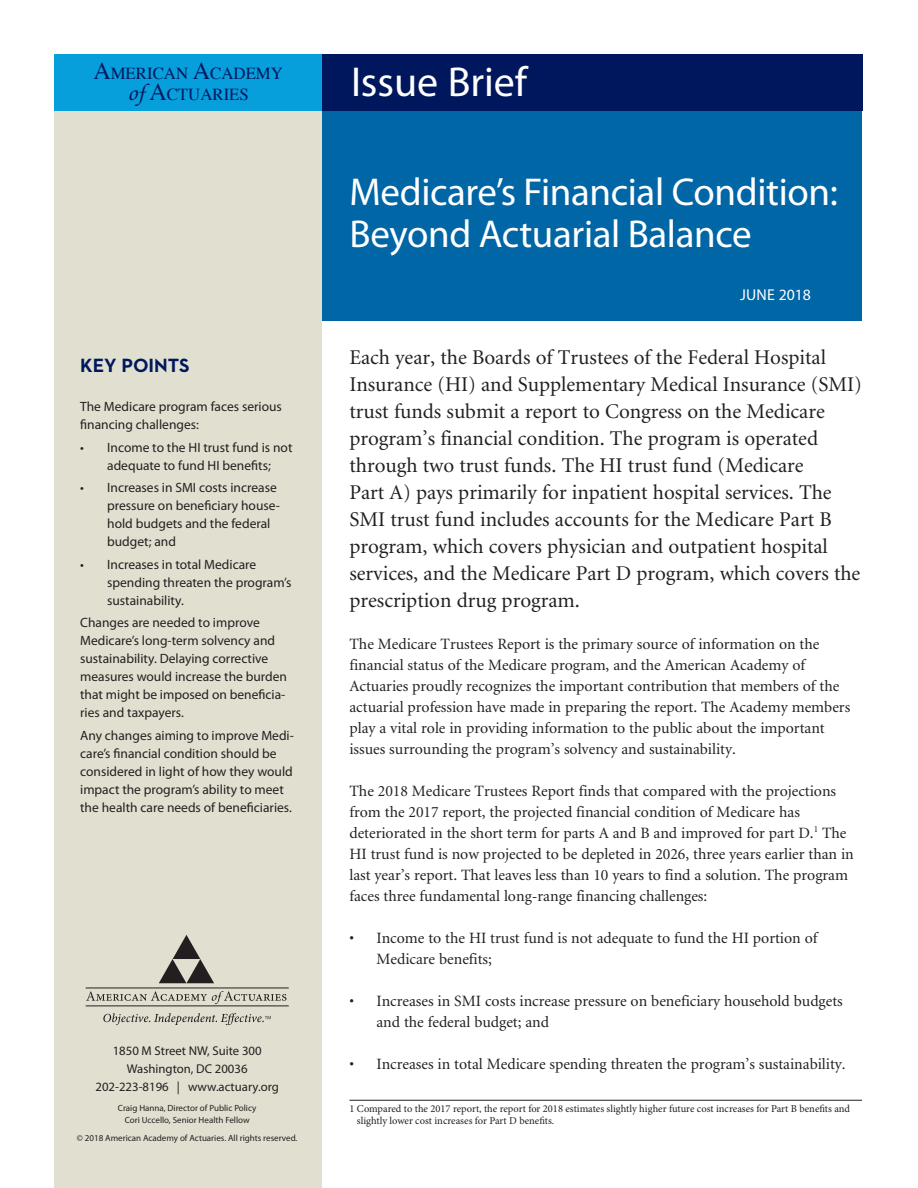
<style>
.page{position:relative;width:918px;height:1188px;background:#fff}
.page>*{position:absolute;margin:0;border:0;box-sizing:border-box;transform-origin:0 0}
.t1{font:42px "Myriad Pro";color:#fff}
.white_banner_head{font:39px/42px "Myriad Pro";letter-spacing:-.01em;color:#fff}
.opening_paragraph{font:21px/27px "Minion";color:#231f20}
.subhead{font:700 19.5px "Neutraface 2 Text";color:#00175d}
.t2{font:16.8px/21px "Times";color:#00175d;text-align:center}
.text{font:15.75px/21px "Minion";color:#231f20}
.text-2{font:15.75px "Myriad Pro";letter-spacing:.01em;color:#fff}
.key_points{font:13.5px/18px "Myriad Pro";color:#231f20}
.t3{font:12.75px/18px "Myriad Pro";color:#231f20;text-align:center}
.footnote_with_rule_a{font:10.5px/12px "Minion Pro";color:#231f20}
.t4{font:9px/12px "Myriad Pro";color:#231f20;text-align:center}
.s1{font-size:24px}
.s2{font-family:"Zapf Chancery";font-weight:500;font-style:italic;font-size:24px}
</style>
<div class="page">
<div style="left:306px;top:101px;width:556px;height:219px;background:#0066a6"></div>
<div style="left:54px;top:107px;width:268px;height:1081px;background:#e1e0d0"></div>
<svg style="left:159px;top:935px;width:55px;height:48px"></svg>
<svg style="left:86px;top:991px;width:200px;height:13px"></svg>
<hr style="left:86px;top:988px;width:203px;height:1px;background:#231f20">
<hr style="left:86px;top:1006px;width:203px;height:1px;background:#231f20">
<svg style="left:103px;top:1013px;width:168px;height:12px"></svg>
<div style="left:54px;top:54px;width:268px;height:57px;background:#069edb"></div>
<div style="left:322px;top:54px;width:541px;height:57px;background:#00175d"></div>
<hr style="left:349px;top:1100px;width:513px;height:1px;background:#231f20">
<p class="t2" style="left:93px;top:62px;width:191px"><span class="s1">A</span>MERICAN <span class="s1">A</span>CADEMY <span class="s2">of</span> <span class="s1">A</span>CTUARIES</p>
<h1 class="t1" style="left:351px;top:56px;width:178px">Issue Brief</h1>
<p class="white_banner_head" style="left:349px;top:171px;width:490px">Medicare’s Financial Condition:<br>Beyond Actuarial Balance</p>
<p class="subhead" style="left:80px;top:352px;width:111px">KEY POINTS</p>
<p class="key_points" style="left:80px;top:397px;width:203px">The Medicare program faces serious financing challenges:</p>
<p class="key_points" style="left:80px;top:438px;width:214px;text-align:center">• Income to the HI trust fund is not adequate to fund HI benefits;</p>
<p class="key_points" style="left:107px;top:478px;width:174px;text-indent:-27px">• Increases in SMI costs increase pressure on beneficiary house&shy;hold budgets and the federal budget; and</p>
<p class="key_points" style="left:107px;top:555px;width:186px;text-indent:-27px">• Increases in total Medicare spending threaten the program’s sustainability.</p>
<p class="key_points" style="left:80px;top:613px;width:208px">Changes are needed to improve<br>Medicare’s long-term solvency and sustainability. Delaying corrective measures would increase the burden that might be imposed on beneficia&shy;ries and taxpayers.</p>
<p class="key_points" style="left:80px;top:726px;width:215px">Any changes aiming to improve Medi&shy;care’s financial condition should be considered in light of how they would impact the program’s ability to meet the health care needs of beneficiaries.</p>
<p class="t3" style="left:96px;top:1042px;width:185px">1850 M Street NW, Suite 300<br>Washington, DC 20036<br>202-223-8196 | www.actuary.org</p>
<p class="t4" style="left:118px;top:1102px;width:140px">Craig Hanna, Director of Public Policy<br>Cori Uccello, Senior Health Fellow</p>
<p class="t4" style="left:77px;top:1132px;width:222px">© 2018 American Academy of Actuaries. All rights reserved.</p>
<p class="text-2" style="left:740px;top:285px;width:72px">JUNE 2018</p>
<p class="opening_paragraph" style="left:349px;top:344px;width:514px">Each year, the Boards of Trustees of the Federal Hospital Insurance (HI) and Supplementary Medical Insurance (SMI) trust funds submit a report to Congress on the Medicare program’s financial condition. The program is operated through two trust funds. The HI trust fund (Medicare<br>Part A) pays primarily for inpatient hospital services. The SMI trust fund includes accounts for the Medicare Part B program, which covers physician and outpatient hospital services, and the Medicare Part D program, which covers the prescription drug program.</p>
<p class="text" style="left:349px;top:634px;width:502px">The Medicare Trustees Report is the primary source of information on the financial status of the Medicare program, and the American Academy of Actuaries proudly recognizes the important contribution that members of the actuarial profession have made in preparing the report. The Academy members play a vital role in providing information to the public about the important issues surrounding the program’s solvency and sustainability.</p>
<p class="text" style="left:349px;top:781px;width:506px">The 2018 Medicare Trustees Report finds that compared with the projections from the 2017 report, the projected financial condition of Medicare has deteriorated in the short term for parts A and B and improved for part D.<sup>1</sup> The HI trust fund is now projected to be depleted in 2026, three years earlier than in last year’s report. That leaves less than 10 years to find a solution. The program faces three fundamental long-range financing challenges:</p>
<p class="text" style="left:376px;top:928px;width:443px;text-indent:-27px">• Income to the HI trust fund is not adequate to fund the HI portion of<br>Medicare benefits;</p>
<p class="text" style="left:376px;top:991px;width:468px;text-indent:-27px">• Increases in SMI costs increase pressure on beneficiary household budgets and the federal budget; and</p>
<p class="text" style="left:349px;top:1054px;width:498px">• Increases in total Medicare spending threaten the program’s sustainability.</p>
<p class="footnote_with_rule_a" style="left:357px;top:1103px;width:495px;text-indent:-7px">1 Compared to the 2017 report, the report for 2018 estimates slightly higher future cost increases for Part B benefits and slightly lower cost increases for Part D benefits.</p>
</div>
